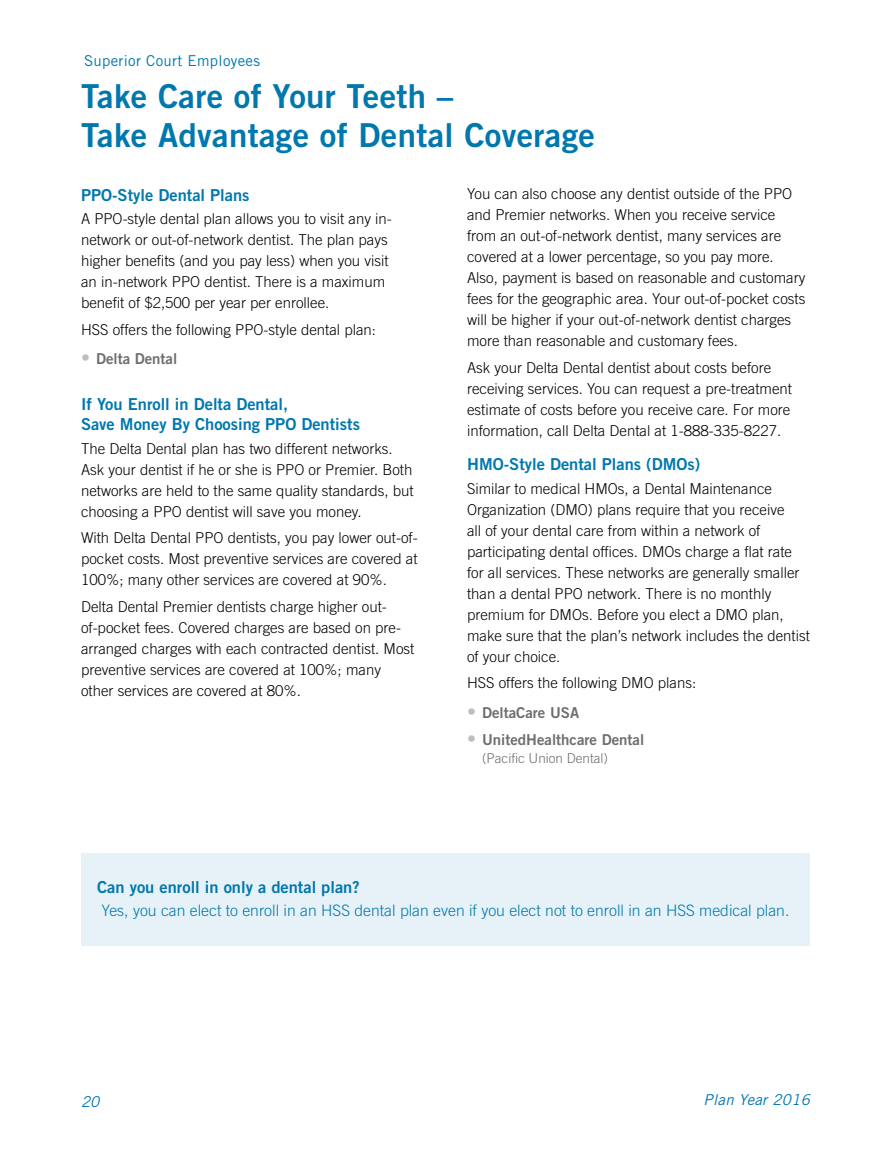
<style>
.page{position:relative;width:891px;height:1161px;background:#fff}
.page>*{position:absolute;margin:0;border:0;box-sizing:border-box;transform-origin:0 0}
.t1{font:33px/39px "Trade Gothic Bold Two";letter-spacing:.01em;color:#0078ae}
.t2{font:16.5px/20.2px "Trade Gothic Bold Two";color:#0078ae}
.t3{font:300 15.75px "Trade Gothic";color:#0078ae}
.t4{font:300 15px/21px "Trade Gothic";color:#000}
.t5{font:15px "Trade Gothic Bold Two";color:#6d6e71}
.t6{font:15px "Trade Gothic";letter-spacing:.02em;color:#0078ae}
.t7{font:italic 15px "Trade Gothic";letter-spacing:.02em;color:#0078ae}
.t8{font:300 13.5px "Trade Gothic";color:#6d6e71}
.s1{font-family:"Trade Gothic Cond Eighteen";font-size:18px;color:#bcbec0}
</style>
<div class="page">
<div style="left:81px;top:853px;width:729px;height:92px;background:#e6f2f7"></div>
<p class="t6" style="left:84px;top:51px;width:178px">Superior Court Employees</p>
<h1 class="t1" style="left:81px;top:76px;width:516px">Take Care of Your Teeth –<br>Take Advantage of Dental Coverage</h1>
<p class="t2" style="left:81px;top:184px;width:170px">PPO-Style Dental Plans</p>
<p class="t4" style="left:81px;top:208px;width:312px">A PPO-style dental plan allows you to visit any in&shy;network or out-of-network dentist. The plan pays higher benefits (and you pay less) when you visit an in-network PPO dentist. There is a maximum benefit of $2,500 per year per enrollee.</p>
<p class="t4" style="left:81px;top:319px;width:297px">HSS offers the following PPO-style dental plan:</p>
<p class="t5" style="left:81px;top:350px;width:98px"><span class="s1">•</span> Delta Dental</p>
<p class="t2" style="left:81px;top:394px;width:281px">If You Enroll in Delta Dental,<br>Save Money By Choosing PPO Dentists</p>
<p class="t4" style="left:81px;top:438px;width:334px">The Delta Dental plan has two different networks.<br>Ask your dentist if he or she is PPO or Premier. Both networks are held to the same quality standards, but choosing a PPO dentist will save you money.</p>
<p class="t4" style="left:81px;top:527px;width:338px;text-align:justify">With Delta Dental PPO dentists, you pay lower out-of&shy;pocket costs. Most preventive services are covered at 100%; many other services are covered at 90%.</p>
<p class="t4" style="left:81px;top:596px;width:335px">Delta Dental Premier dentists charge higher out&shy;of-pocket fees. Covered charges are based on pre&shy;arranged charges with each contracted dentist. Most preventive services are covered at 100%; many other services are covered at 80%.</p>
<p class="t4" style="left:467px;top:183px;width:340px">You can also choose any dentist outside of the PPO and Premier networks. When you receive service from an out-of-network dentist, many services are covered at a lower percentage, so you pay more.<br>Also, payment is based on reasonable and customary fees for the geographic area. Your out-of-pocket costs will be higher if your out-of-network dentist charges more than reasonable and customary fees.</p>
<p class="t4" style="left:467px;top:357px;width:327px">Ask your Delta Dental dentist about costs before receiving services. You can request a pre-treatment estimate of costs before you receive care. For more information, call Delta Dental at 1-888-335-8227.</p>
<p class="t2" style="left:467px;top:454px;width:235px">HMO-Style Dental Plans (DMOs)</p>
<p class="t4" style="left:467px;top:478px;width:344px">Similar to medical HMOs, a Dental Maintenance Organization (DMO) plans require that you receive<br>all of your dental care from within a network of participating dental offices. DMOs charge a flat rate for all services. These networks are generally smaller than a dental PPO network. There is no monthly premium for DMOs. Before you elect a DMO plan, make sure that the plan’s network includes the dentist of your choice.</p>
<p class="t4" style="left:467px;top:672px;width:231px">HSS offers the following DMO plans:</p>
<p class="t5" style="left:467px;top:703px;width:114px"><span class="s1">•</span> DeltaCare USA</p>
<p class="t5" style="left:467px;top:730px;width:179px"><span class="s1">•</span> UnitedHealthcare Dental</p>
<p class="t8" style="left:482px;top:751px;width:128px">(Pacific Union Dental)</p>
<p class="t2" style="left:97px;top:876px;width:264px">Can you enroll in only a dental plan?</p>
<p class="t3" style="left:102px;top:902px;width:689px">Yes, you can elect to enroll in an HSS dental plan even if you elect not to enroll in an HSS medical plan.</p>
<p class="t7" style="left:81px;top:1092px;width:20px">20</p>
<p class="t7" style="left:704px;top:1090px;width:108px">Plan Year 2016</p>
</div>
